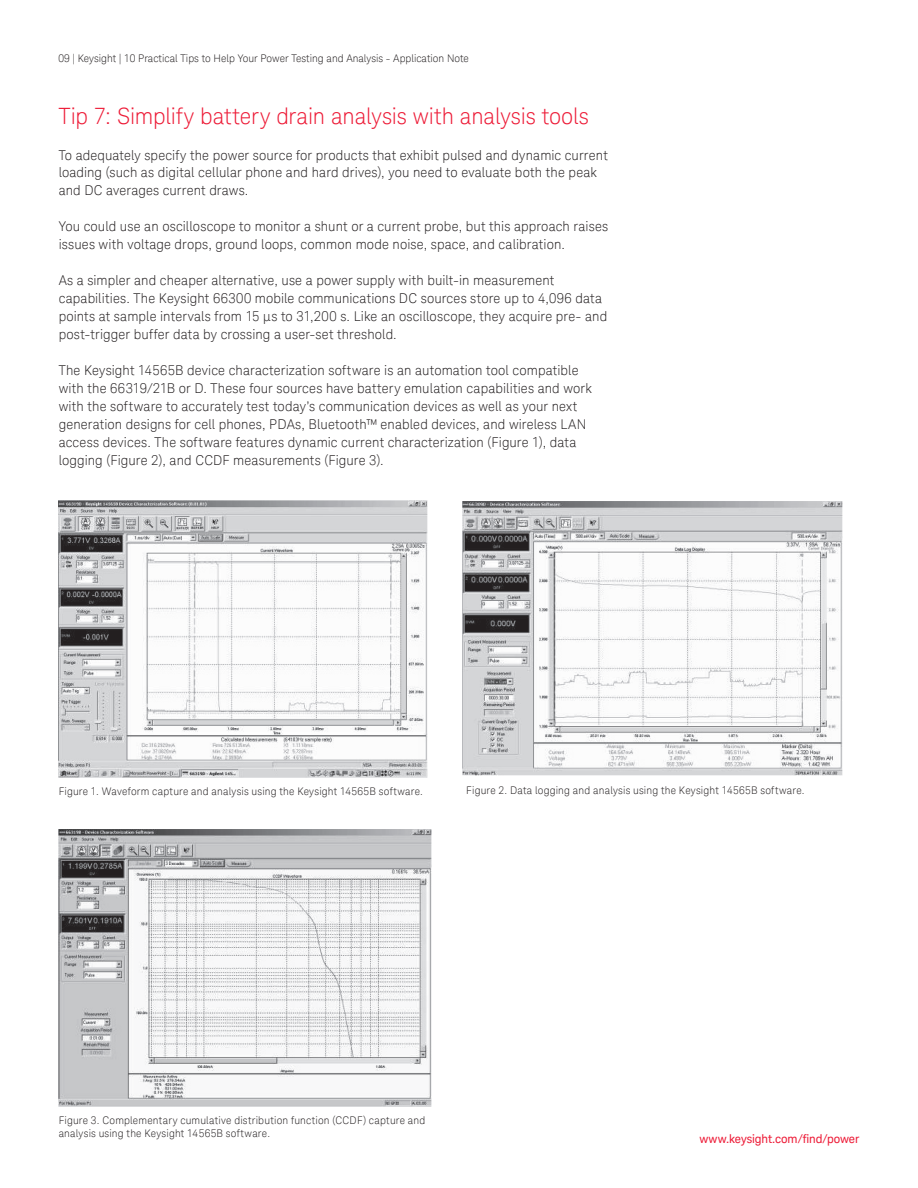
<style>
.page{position:relative;width:918px;height:1188px;background:#fff}
.page>*{position:absolute;margin:0;border:0;box-sizing:border-box;transform-origin:0 0}
.t1{font:300 22.5px "Keysight Sans";letter-spacing:-.005em;color:#ed1a36}
.t2{font:300 13.5px/18px "Keysight Sans";letter-spacing:.01em;color:#231f20}
.t3{font:12px "Keysight Sans";letter-spacing:-.01em;color:#ed1a36}
.t4{font:300 10.5px/13.5px "Keysight Sans";letter-spacing:.015em;color:#231f20}
</style>
<div class="page">
<img style="left:59px;top:500px;width:369px;height:277px">
<img style="left:59px;top:829px;width:373px;height:277px">
<img style="left:462px;top:501px;width:380px;height:274px">
<p class="t4" style="left:59px;top:51px;width:412px">09 | Keysight | 10 Practical Tips to Help Your Power Testing and Analysis - Application Note</p>
<h1 class="t1" style="left:59px;top:103px;width:532px">Tip 7: Simplify battery drain analysis with analysis tools</h1>
<p class="t2" style="left:59px;top:146px;width:551px">To adequately specify the power source for products that exhibit pulsed and dynamic current loading (such as digital cellular phone and hard drives), you need to evaluate both the peak and DC averages current draws.</p>
<p class="t2" style="left:59px;top:218px;width:551px">You could use an oscilloscope to monitor a shunt or a current probe, but this approach raises issues with voltage drops, ground loops, common mode noise, space, and calibration.</p>
<p class="t2" style="left:59px;top:272px;width:550px">As a simpler and cheaper alternative, use a power supply with built-in measurement capabilities. The Keysight 66300 mobile communications DC sources store up to 4,096 data points at sample intervals from 15 μs to 31,200 s. Like an oscilloscope, they acquire pre- and post-trigger buffer data by crossing a user-set threshold.</p>
<p class="t2" style="left:59px;top:362px;width:535px">The Keysight 14565B device characterization software is an automation tool compatible with the 66319/21B or D. These four sources have battery emulation capabilities and work with the software to accurately test today’s communication devices as well as your next generation designs for cell phones, PDAs, Bluetooth™ enabled devices, and wireless LAN access devices. The software features dynamic current characterization (Figure 1), data logging (Figure 2), and CCDF measurements (Figure 3).</p>
<p class="t4" style="left:59px;top:784px;width:366px">Figure 1. Waveform capture and analysis using the Keysight 14565B software.</p>
<p class="t4" style="left:466px;top:784px;width:340px">Figure 2. Data logging and analysis using the Keysight 14565B software.</p>
<p class="t4" style="left:59px;top:1114px;width:368px">Figure 3. Complementary cumulative distribution function (CCDF) capture and analysis using the Keysight 14565B software.</p>
<p class="t3" style="left:699px;top:1131px;width:161px">www.keysight.com/find/power</p>
</div>
